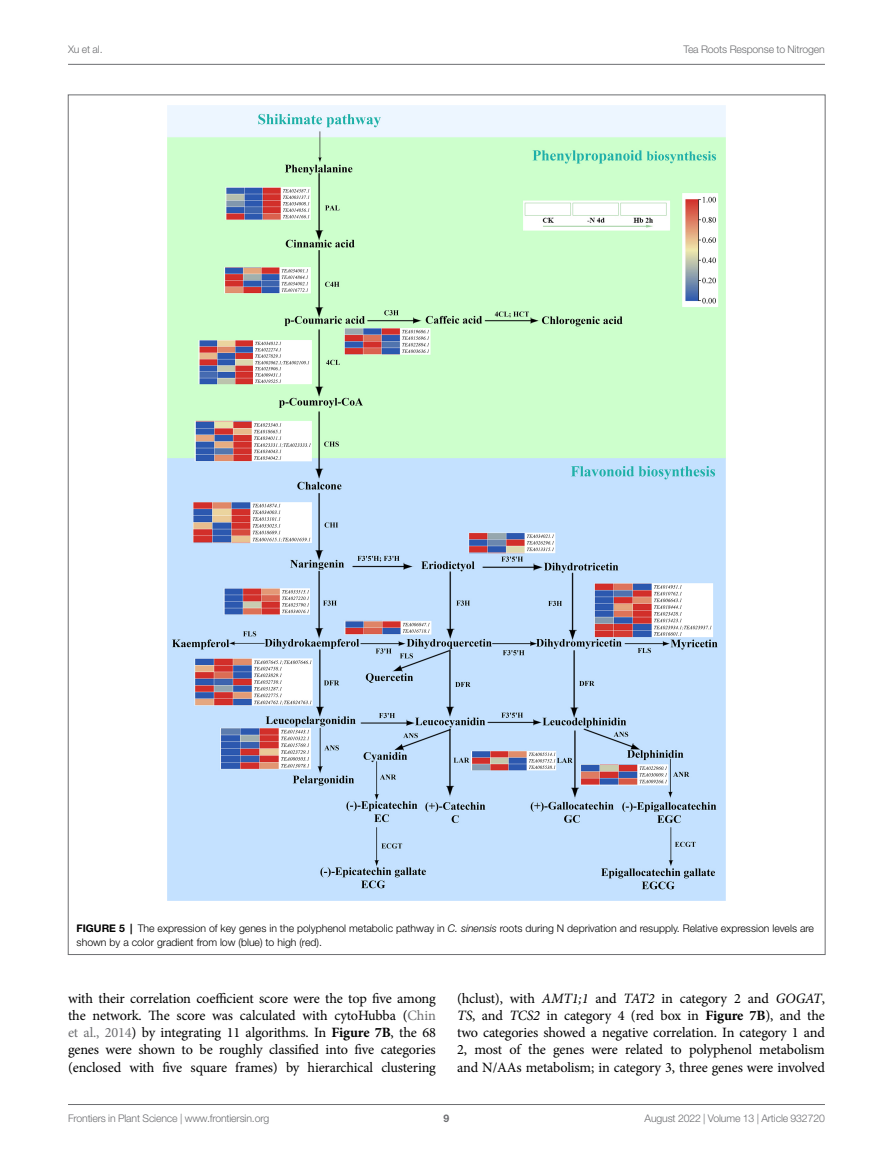
<style>
.page{position:relative;width:893px;height:1170px;background:#fff}
.page>*{position:absolute;margin:0;border:0;box-sizing:border-box;transform-origin:0 0}
.TEXT_FLUSH{font:14.25px/17.2px "Minion Pro";letter-spacing:-.01em;color:#000;text-align:justify}
.FIG_LEG{font:300 10.5px/14.2px "Helvetica Neue LT Std";color:#000}
.t1{font:300 10.5px "Helvetica Neue LT Std";letter-spacing:-.015em;color:#6d6e71}
.t2{font:700 10.5px "Helvetica Neue LT Std";color:#6d6e71}
.s1{font-weight:700}
.s2{font-style:italic}
.s3{color:#6d6e71}
</style>
<div class="page">
<hr style="left:68px;top:64px;width:757px;height:1px;background:#6d6e71">
<hr style="left:68px;top:1104px;width:757px;height:1px;background:#6d6e71">
<img style="left:167px;top:105px;width:559px;height:796px">
<p class="t1" style="left:68px;top:42px;width:36px">Xu et al.</p>
<p class="t1" style="left:683px;top:42px;width:143px">Tea Roots Response to Nitrogen</p>
<p class="FIG_LEG" style="left:77px;top:920px;width:739px"><span class="s1">FIGURE 5 |</span> The expression of key genes in the polyphenol metabolic pathway in <span class="s2">C. sinensis</span> roots during N deprivation and resupply. Relative expression levels are shown by a color gradient from low (blue) to high (red).</p>
<p class="TEXT_FLUSH" style="left:68px;top:989px;width:369px">with their correlation coefficient score were the top five among the network. The score was calculated with cytoHubba (<span class="s3">Chin et al., 2014</span>) by integrating 11 algorithms. In <span class="s1">Figure 7B</span>, the 68 genes were shown to be roughly classified into five categories (enclosed with five square frames) by hierarchical clustering</p>
<p class="TEXT_FLUSH" style="left:457px;top:989px;width:369px">(hclust), with <span class="s2">AMT1;1</span> and <span class="s2">TAT2</span> in category 2 and <span class="s2">GOGAT</span>, <span class="s2">TS</span>, and <span class="s2">TCS2</span> in category 4 (red box in <span class="s1">Figure 7B</span>), and the two categories showed a negative correlation. In category 1 and 2, most of the genes were related to polyphenol metabolism and N/AAs metabolism; in category 3, three genes were involved</p>
<p class="t1" style="left:68px;top:1111px;width:203px">Frontiers in Plant Science | www.frontiersin.org</p>
<p class="t2" style="left:444px;top:1111px;width:7px">9</p>
<p class="t1" style="left:645px;top:1111px;width:182px">August 2022 | Volume 13 | Article 932720</p>
</div>
